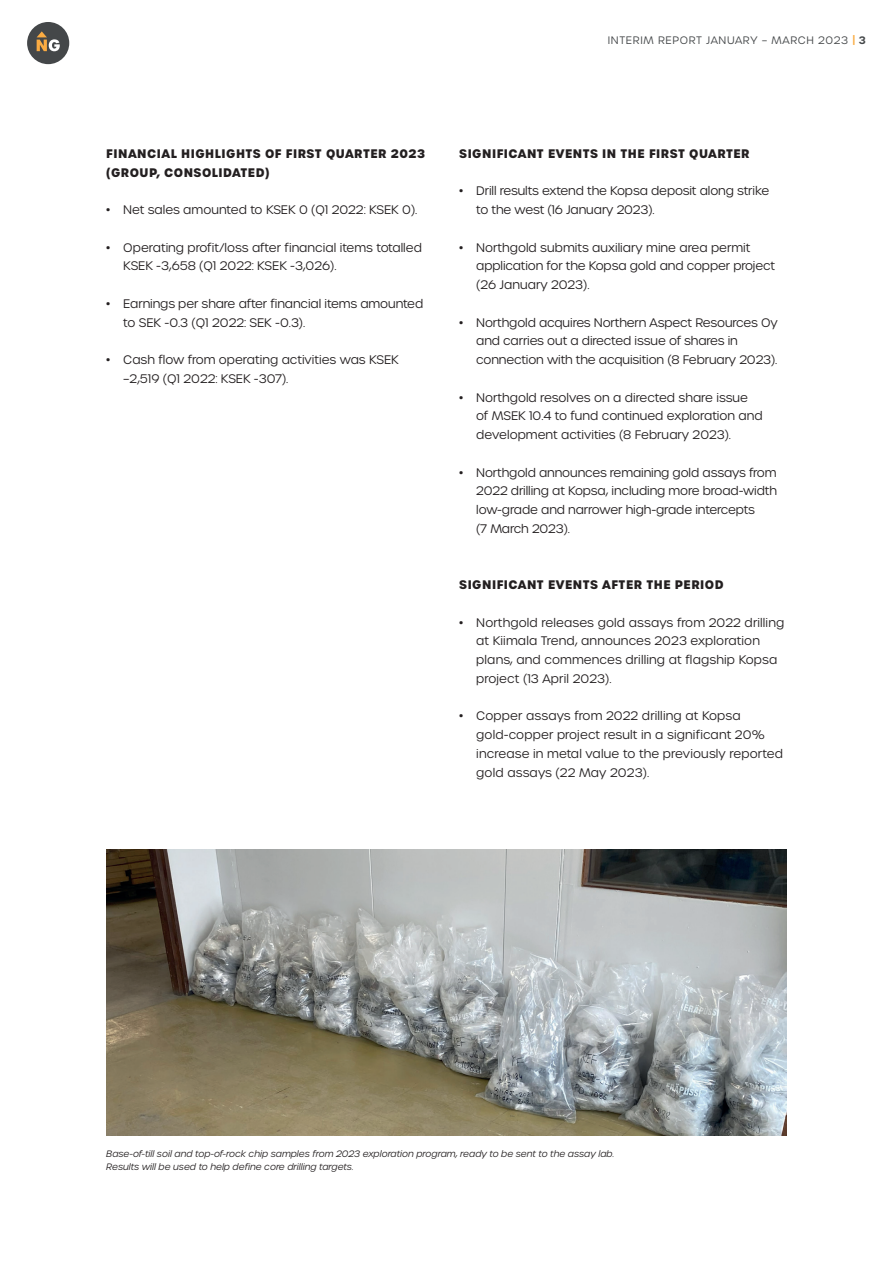
<style>
.page{position:relative;width:893px;height:1263px;background:#fff}
.page>*{position:absolute;margin:0;border:0;box-sizing:border-box;transform-origin:0 0}
.t1{font:300 12px/18.8px "Urbane";letter-spacing:-.005em;color:#231f20}
.t2{font:700 12px/18.8px "Urbane";letter-spacing:.04em;color:#231f20}
.t3{font:300 10.5px "Urbane";letter-spacing:.06em;color:#444749}
.t4{font:italic 300 9px/13.5px "Urbane";color:#231f20}
.s1{font-weight:600;color:#f9ab41}
.s2{font-weight:600}
</style>
<div class="page">
<div style="left:27px;top:22px;width:42px;height:42px;background:#444749;border-radius:50%"></div>
<svg style="left:37px;top:31px;width:23px;height:20px"></svg>
<img style="left:106px;top:849px;width:681px;height:287px">
<p class="t3" style="left:608px;top:34px;width:260px">INTERIM REPORT JANUARY – MARCH 2023 <span class="s1">|</span> <span class="s2">3</span></p>
<p class="t2" style="left:106px;top:144px;width:320px">FINANCIAL HIGHLIGHTS OF FIRST QUARTER 2023 (GROUP, CONSOLIDATED)</p>
<p class="t1" style="left:106px;top:200px;width:312px">• Net sales amounted to KSEK 0 (Q1 2022: KSEK 0).</p>
<p class="t1" style="left:123px;top:238px;width:300px;text-indent:-17px">• Operating profit/loss after financial items totalled<br>KSEK -3,658 (Q1 2022: KSEK -3,026).</p>
<p class="t1" style="left:123px;top:294px;width:301px;text-indent:-17px">• Earnings per share after financial items amounted to SEK -0.3 (Q1 2022: SEK -0.3).</p>
<p class="t1" style="left:123px;top:350px;width:277px;text-indent:-17px">• Cash flow from operating activities was KSEK –2,519 (Q1 2022: KSEK -307).</p>
<p class="t2" style="left:459px;top:144px;width:292px">SIGNIFICANT EVENTS IN THE FIRST QUARTER</p>
<p class="t1" style="left:476px;top:182px;width:294px;text-indent:-17px">• Drill results extend the Kopsa deposit along strike to the west (16 January 2023).</p>
<p class="t1" style="left:476px;top:238px;width:300px;text-indent:-17px">• Northgold submits auxiliary mine area permit application for the Kopsa gold and copper project (26 January 2023).</p>
<p class="t1" style="left:476px;top:313px;width:303px;text-indent:-17px">• Northgold acquires Northern Aspect Resources Oy and carries out a directed issue of shares in connection with the acquisition (8 February 2023).</p>
<p class="t1" style="left:476px;top:388px;width:288px;text-indent:-17px">• Northgold resolves on a directed share issue of MSEK 10.4 to fund continued exploration and development activities (8 February 2023).</p>
<p class="t1" style="left:476px;top:463px;width:302px;text-indent:-17px">• Northgold announces remaining gold assays from 2022 drilling at Kopsa, including more broad-width low-grade and narrower high-grade intercepts<br>(7 March 2023).</p>
<p class="t2" style="left:459px;top:575px;width:266px">SIGNIFICANT EVENTS AFTER THE PERIOD</p>
<p class="t1" style="left:476px;top:613px;width:310px;text-indent:-17px">• Northgold releases gold assays from 2022 drilling at Kiimala Trend, announces 2023 exploration plans, and commences drilling at flagship Kopsa project (13 April 2023).</p>
<p class="t1" style="left:476px;top:707px;width:308px;text-indent:-17px">• Copper assays from 2022 drilling at Kopsa gold-copper project result in a significant 20% increase in metal value to the previously reported gold assays (22 May 2023).</p>
<p class="t4" style="left:106px;top:1147px;width:510px">Base-of-till soil and top-of-rock chip samples from 2023 exploration program, ready to be sent to the assay lab.<br>Results will be used to help define core drilling targets.</p>
</div>
